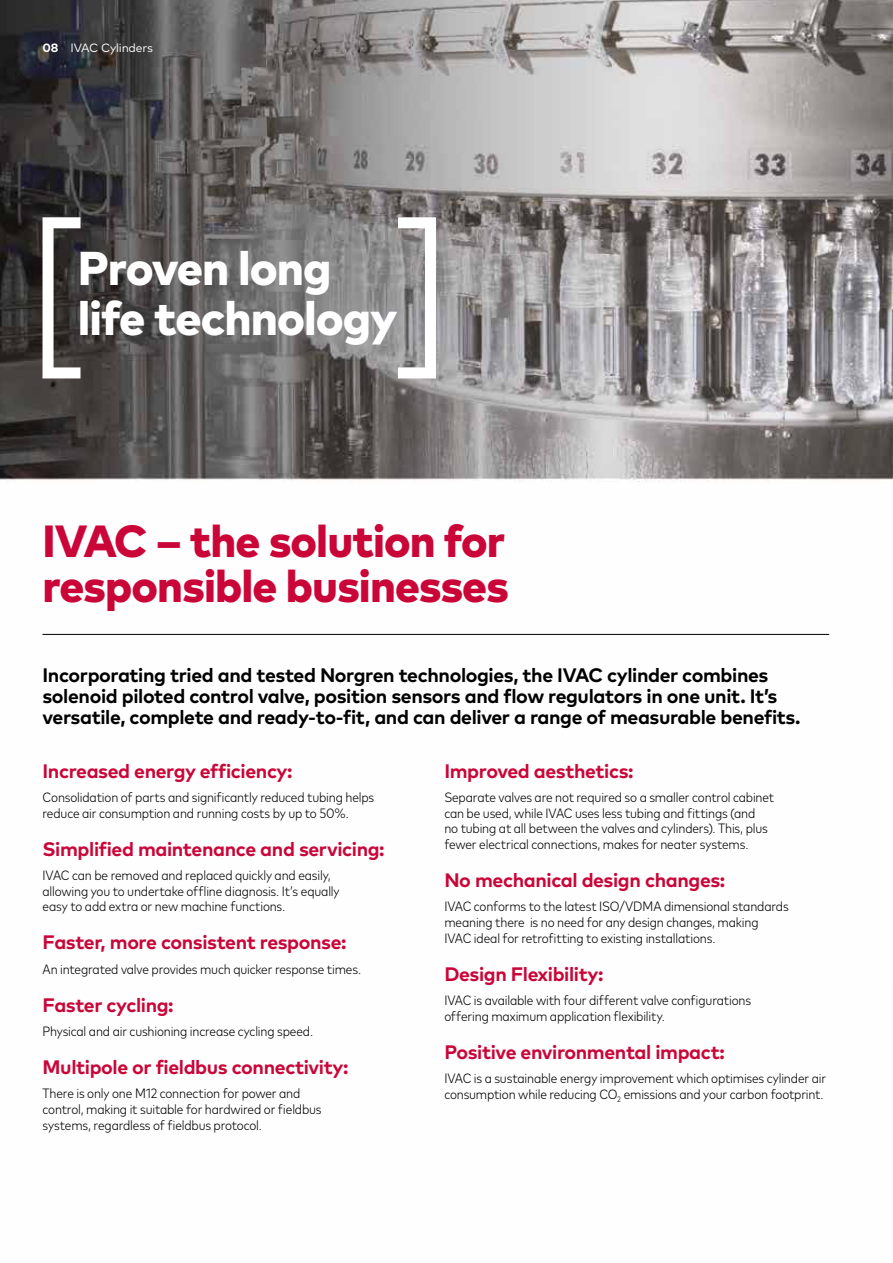
<style>
.page{position:relative;width:893px;height:1263px;background:#fff}
.page>*{position:absolute;margin:0;border:0;box-sizing:border-box;transform-origin:0 0}
.t1{font:800 47.4px/49.2px "Mark Pro";letter-spacing:-.02em;color:#fff}
.t2{font:800 45px/45px "Mark Pro";letter-spacing:-.02em;color:#ca0538}
.t3{font:700 19.5px "Mark Pro";letter-spacing:-.02em;color:#ca0538}
.t4{font:700 19.5px/21px "Mark Pro";letter-spacing:-.02em;color:#000}
.t5{font:300 condensed 13.5px/15.8px "Mark Pro";letter-spacing:-.01em;color:#000}
.t6{font:12px "Mark Pro";letter-spacing:-.02em;color:#fff}
.s1{font-weight:700}
</style>
<div class="page">
<img style="left:0;top:0;width:893px;height:635px">
<svg style="left:43px;top:217px;width:38px;height:161px"></svg>
<svg style="left:398px;top:217px;width:38px;height:161px"></svg>
<hr style="left:43px;top:634px;width:786px;height:1px;background:#000">
<p class="t6" style="left:43px;top:39px;width:112px"><span class="s1">08</span> IVAC Cylinders</p>
<h1 class="t1" style="left:78px;top:240px;width:321px">Proven long life technology</h1>
<h2 class="t2" style="left:43px;top:515px;width:468px">IVAC – the solution for responsible businesses</h2>
<p class="t4" style="left:43px;top:663px;width:759px">Incorporating tried and tested Norgren technologies, the IVAC cylinder combines solenoid piloted control valve, position sensors and flow regulators in one unit. It’s versatile, complete and ready-to-fit, and can deliver a range of measurable benefits.</p>
<h3 class="t3" style="left:43px;top:756px;width:252px">Increased energy efficiency:</h3>
<p class="t5" style="left:43px;top:788px;width:333px">Consolidation of parts and significantly reduced tubing helps reduce air consumption and running costs by up to 50%.</p>
<h3 class="t3" style="left:43px;top:834px;width:344px">Simplified maintenance and servicing:</h3>
<p class="t5" style="left:43px;top:866px;width:299px">IVAC can be removed and replaced quickly and easily, allowing you to undertake offline diagnosis. It’s equally easy to add extra or new machine functions.</p>
<h3 class="t3" style="left:43px;top:928px;width:306px">Faster, more consistent response:</h3>
<p class="t5" style="left:43px;top:960px;width:320px">An integrated valve provides much quicker response times.</p>
<h3 class="t3" style="left:43px;top:990px;width:133px">Faster cycling:</h3>
<p class="t5" style="left:43px;top:1022px;width:272px">Physical and air cushioning increase cycling speed.</p>
<h3 class="t3" style="left:43px;top:1052px;width:307px">Multipole or fieldbus connectivity:</h3>
<p class="t5" style="left:43px;top:1084px;width:281px">There is only one M12 connection for power and control, making it suitable for hardwired or fieldbus systems, regardless of fieldbus protocol.</p>
<h3 class="t3" style="left:444px;top:756px;width:191px">Improved aesthetics:</h3>
<p class="t5" style="left:444px;top:788px;width:331px">Separate valves are not required so a smaller control cabinet can be used, while IVAC uses less tubing and fittings (and<br>no tubing at all between the valves and cylinders). This, plus fewer electrical connections, makes for neater systems.</p>
<h3 class="t3" style="left:444px;top:865px;width:282px">No mechanical design changes:</h3>
<p class="t5" style="left:444px;top:898px;width:346px">IVAC conforms to the latest ISO/VDMA dimensional standards meaning there is no need for any design changes, making<br>IVAC ideal for retrofitting to existing installations.</p>
<h3 class="t3" style="left:444px;top:959px;width:161px">Design Flexibility:</h3>
<p class="t5" style="left:444px;top:991px;width:308px">IVAC is available with four different valve configurations offering maximum application flexibility.</p>
<h3 class="t3" style="left:444px;top:1037px;width:282px">Positive environmental impact:</h3>
<p class="t5" style="left:444px;top:1069px;width:383px">IVAC is a sustainable energy improvement which optimises cylinder air consumption while reducing CO<sub>2</sub> emissions and your carbon footprint.</p>
</div>
